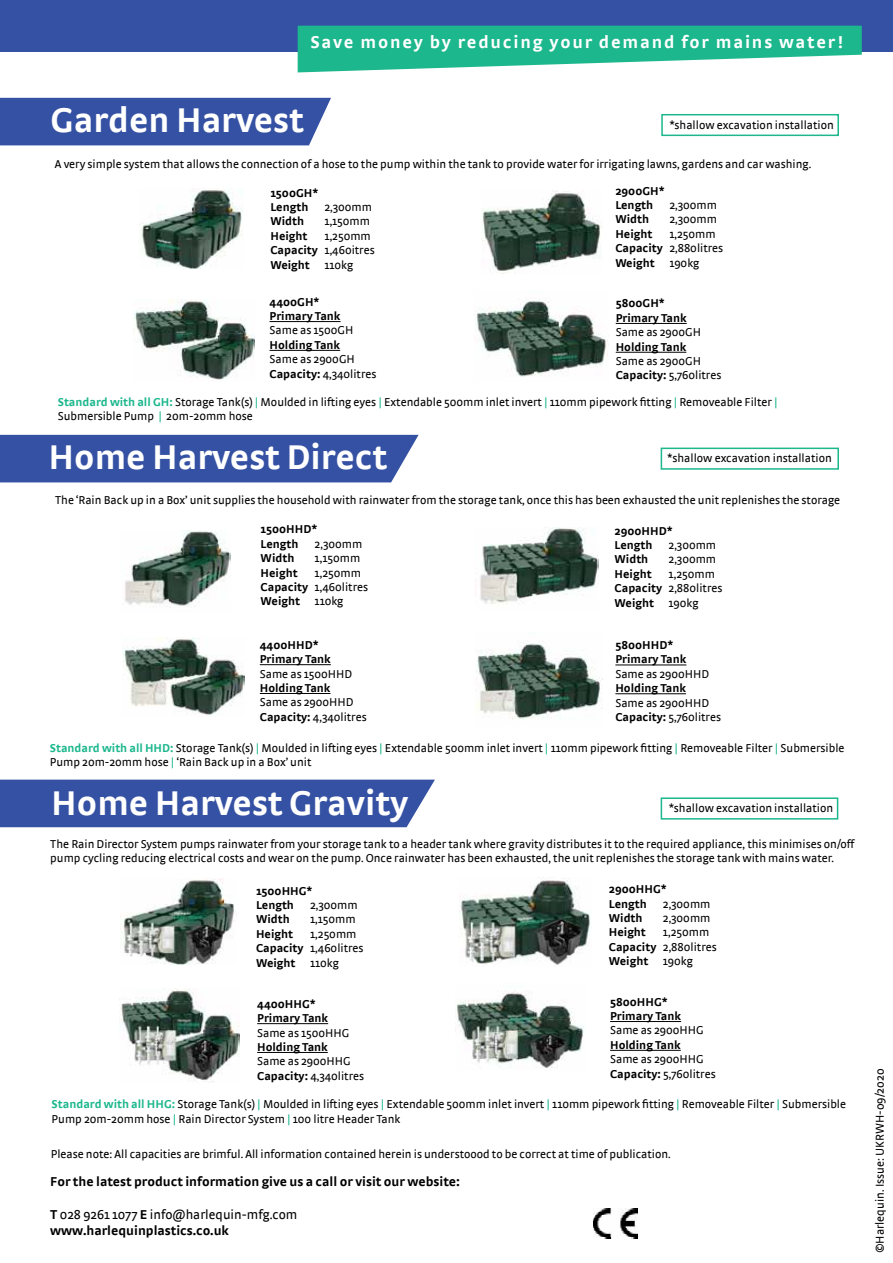
<style>
.page{position:relative;width:893px;height:1263px;background:#fff}
.page>*{position:absolute;margin:0;border:0;box-sizing:border-box;transform-origin:0 0}
.t1{font:700 36px "Strada";color:#fff}
.t2{font:700 18px "Strada";letter-spacing:.1em;color:#fff}
.t3{font:13.5px/16.2px "Strada";color:#000}
.t4{font:700 13.5px "Strada";color:#000}
.t5{font:12px/14.4px "Strada";color:#000}
.t6{font:700 12px/14.4px "Strada";color:#000}
.s1{font-weight:700}
.s2{font-weight:700;color:#1cb78d}
.s3{color:#1cb78d}
</style>
<div class="page">
<div style="left:661px;top:797px;width:177px;height:22px;border:2px solid #1cb78d"></div>
<div style="left:661px;top:114px;width:178px;height:22px;border:2px solid #1cb78d"></div>
<div style="left:0;top:0;width:893px;height:51px;background:#3551a3"></div>
<div style="left:0;top:98px;width:331px;height:47px;background:#3551a3"></div>
<div style="left:0;top:435px;width:419px;height:47px;background:#3551a3"></div>
<div style="left:0;top:780px;width:435px;height:47px;background:#3551a3"></div>
<img style="left:139px;top:188px;width:104px;height:81px">
<img style="left:125px;top:530px;width:105px;height:77px">
<img style="left:121px;top:879px;width:114px;height:85px">
<img style="left:482px;top:190px;width:119px;height:84px">
<img style="left:480px;top:527px;width:119px;height:77px">
<img style="left:459px;top:877px;width:132px;height:88px">
<img style="left:134px;top:299px;width:121px;height:82px">
<img style="left:122px;top:638px;width:122px;height:77px">
<img style="left:120px;top:988px;width:120px;height:94px">
<img style="left:474px;top:300px;width:135px;height:77px">
<img style="left:476px;top:641px;width:126px;height:79px">
<img style="left:456px;top:991px;width:128px;height:77px">
<hr style="left:270px;top:321px;width:71px;height:1px;background:#000">
<hr style="left:270px;top:350px;width:70px;height:1px;background:#000">
<hr style="left:260px;top:664px;width:71px;height:1px;background:#000">
<hr style="left:260px;top:693px;width:70px;height:1px;background:#000">
<hr style="left:257px;top:1023px;width:71px;height:1px;background:#000">
<hr style="left:257px;top:1052px;width:71px;height:1px;background:#000">
<hr style="left:616px;top:323px;width:71px;height:1px;background:#000">
<hr style="left:616px;top:352px;width:70px;height:1px;background:#000">
<hr style="left:615px;top:665px;width:71px;height:1px;background:#000">
<hr style="left:615px;top:693px;width:71px;height:1px;background:#000">
<hr style="left:610px;top:1021px;width:71px;height:1px;background:#000">
<hr style="left:610px;top:1050px;width:71px;height:1px;background:#000">
<svg style="left:298px;top:26px;width:564px;height:46px"></svg>
<img style="left:594px;top:1209px;width:44px;height:30px">
<div style="left:661px;top:448px;width:178px;height:22px;border:2px solid #1cb78d"></div>
<h2 class="t2" style="left:310px;top:32px;width:534px">Save money by reducing your demand for mains water!</h2>
<h1 class="t1" style="left:51px;top:98px;width:255px">Garden Harvest</h1>
<p class="t5" style="left:669px;top:117px;width:166px">*shallow excavation installation</p>
<p class="t5" style="left:55px;top:156px;width:758px">A very simple system that allows the connection of a hose to the pump within the tank to provide water for irrigating lawns, gardens and car washing.</p>
<p class="t6" style="left:270px;top:185px;width:49px">1500GH*<br>Length</p>
<p class="t5" style="left:324px;top:200px;width:49px">2,300mm</p>
<p class="t6" style="left:270px;top:214px;width:35px">Width</p>
<p class="t5" style="left:324px;top:214px;width:47px">1,150mm</p>
<p class="t6" style="left:270px;top:228px;width:39px">Height</p>
<p class="t5" style="left:270px;top:228px;width:106px;text-indent:54px">1,250mm<br><span class="s1">Capacity</span> 1,460itres<br><span class="s1">Weight</span> 110kg</p>
<p class="t6" style="left:615px;top:183px;width:51px">2900GH*<br>Length</p>
<p class="t5" style="left:669px;top:198px;width:49px">2,300mm</p>
<p class="t6" style="left:615px;top:212px;width:35px">Width</p>
<p class="t5" style="left:669px;top:212px;width:49px">2,300mm</p>
<p class="t6" style="left:615px;top:226px;width:39px">Height</p>
<p class="t5" style="left:615px;top:226px;width:109px;text-indent:54px">1,250mm<br><span class="s1">Capacity</span> 2,880litres<br><span class="s1">Weight</span> 190kg</p>
<p class="t6" style="left:270px;top:294px;width:73px">4400GH*<br>Primary Tank</p>
<p class="t5" style="left:270px;top:323px;width:85px">Same as 1500GH</p>
<p class="t6" style="left:270px;top:337px;width:72px">Holding Tank</p>
<p class="t5" style="left:270px;top:352px;width:108px">Same as 2900GH<br><span class="s1">Capacity:</span> 4,340litres</p>
<p class="t6" style="left:616px;top:296px;width:73px">5800GH*<br>Primary Tank</p>
<p class="t5" style="left:616px;top:325px;width:87px">Same as 2900GH</p>
<p class="t6" style="left:616px;top:339px;width:72px">Holding Tank</p>
<p class="t5" style="left:616px;top:354px;width:107px">Same as 2900GH<br><span class="s1">Capacity:</span> 5,760litres</p>
<p class="t5" style="left:58px;top:394px;width:721px"><span class="s2">Standard with all GH:</span> Storage Tank(s) <span class="s3">|</span> Moulded in lifting eyes <span class="s3">|</span> Extendable 500mm inlet invert <span class="s3">|</span> 110mm pipework fitting <span class="s3">|</span> Removeable Filter <span class="s3">|<br></span>Submersible Pump <span class="s3">|</span> 20m-20mm hose</p>
<h1 class="t1" style="left:49px;top:435px;width:340px">Home Harvest Direct</h1>
<p class="t5" style="left:667px;top:451px;width:166px">*shallow excavation installation</p>
<p class="t5" style="left:55px;top:493px;width:787px">The ‘Rain Back up in a Box’ unit supplies the household with rainwater from the storage tank, once this has been exhausted the unit replenishes the storage</p>
<p class="t6" style="left:261px;top:522px;width:58px">1500HHD*<br>Length</p>
<p class="t5" style="left:315px;top:536px;width:49px">2,300mm</p>
<p class="t6" style="left:261px;top:551px;width:35px">Width</p>
<p class="t5" style="left:315px;top:551px;width:47px">1,150mm</p>
<p class="t6" style="left:261px;top:565px;width:39px">Height</p>
<p class="t5" style="left:261px;top:565px;width:109px;text-indent:54px">1,250mm<br><span class="s1">Capacity</span> 1,460litres<br><span class="s1">Weight</span> 110kg</p>
<p class="t6" style="left:615px;top:523px;width:59px">2900HHD*<br>Length</p>
<p class="t5" style="left:669px;top:538px;width:49px">2,300mm</p>
<p class="t6" style="left:615px;top:552px;width:35px">Width</p>
<p class="t5" style="left:669px;top:552px;width:49px">2,300mm</p>
<p class="t6" style="left:615px;top:566px;width:39px">Height</p>
<p class="t5" style="left:615px;top:566px;width:109px;text-indent:54px">1,250mm<br><span class="s1">Capacity</span> 2,880litres<br><span class="s1">Weight</span> 190kg</p>
<p class="t6" style="left:260px;top:637px;width:73px">4400HHD*<br>Primary Tank</p>
<p class="t5" style="left:260px;top:666px;width:94px">Same as 1500HHD</p>
<p class="t6" style="left:260px;top:680px;width:72px">Holding Tank</p>
<p class="t5" style="left:260px;top:695px;width:108px">Same as 2900HHD<br><span class="s1">Capacity:</span> 4,340litres</p>
<p class="t6" style="left:615px;top:637px;width:73px">5800HHD*<br>Primary Tank</p>
<p class="t5" style="left:615px;top:666px;width:95px">Same as 2900HHD</p>
<p class="t6" style="left:615px;top:681px;width:72px">Holding Tank</p>
<p class="t5" style="left:615px;top:695px;width:107px">Same as 2900HHD<br><span class="s1">Capacity:</span> 5,760litres</p>
<p class="t5" style="left:50px;top:740px;width:796px"><span class="s2">Standard with all HHD:</span> Storage Tank(s) <span class="s3">|</span> Moulded in lifting eyes <span class="s3">|</span> Extendable 500mm inlet invert <span class="s3">|</span> 110mm pipework fitting <span class="s3">|</span> Removeable Filter <span class="s3">|</span> Submersible<br>Pump 20m-20mm hose <span class="s3">|</span> ‘Rain Back up in a Box’ unit</p>
<h1 class="t1" style="left:51px;top:781px;width:359px">Home Harvest Gravity</h1>
<p class="t5" style="left:669px;top:801px;width:166px">*shallow excavation installation</p>
<p class="t5" style="left:50px;top:836px;width:805px">The Rain Director System pumps rainwater from your storage tank to a header tank where gravity distributes it to the required appliance, this minimises on/off pump cycling reducing electrical costs and wear on the pump. Once rainwater has been exhausted, the unit replenishes the storage tank with mains water.</p>
<p class="t6" style="left:256px;top:883px;width:58px">1500HHG*<br>Length</p>
<p class="t5" style="left:310px;top:898px;width:49px">2,300mm</p>
<p class="t6" style="left:256px;top:912px;width:35px">Width</p>
<p class="t5" style="left:310px;top:912px;width:47px">1,150mm</p>
<p class="t6" style="left:256px;top:926px;width:39px">Height</p>
<p class="t5" style="left:256px;top:926px;width:109px;text-indent:54px">1,250mm<br><span class="s1">Capacity</span> 1,460litres<br><span class="s1">Weight</span> 110kg</p>
<p class="t6" style="left:609px;top:881px;width:59px">2900HHG*<br>Length</p>
<p class="t5" style="left:663px;top:896px;width:49px">2,300mm</p>
<p class="t6" style="left:609px;top:910px;width:35px">Width</p>
<p class="t5" style="left:663px;top:910px;width:49px">2,300mm</p>
<p class="t6" style="left:609px;top:925px;width:39px">Height</p>
<p class="t5" style="left:609px;top:925px;width:109px;text-indent:54px">1,250mm<br><span class="s1">Capacity</span> 2,880litres<br><span class="s1">Weight</span> 190kg</p>
<p class="t6" style="left:257px;top:996px;width:73px">4400HHG*<br>Primary Tank</p>
<p class="t5" style="left:257px;top:1025px;width:94px">Same as 1500HHG</p>
<p class="t6" style="left:257px;top:1039px;width:72px">Holding Tank</p>
<p class="t5" style="left:257px;top:1054px;width:108px">Same as 2900HHG<br><span class="s1">Capacity:</span> 4,340litres</p>
<p class="t6" style="left:610px;top:994px;width:73px">5800HHG*<br>Primary Tank</p>
<p class="t5" style="left:610px;top:1023px;width:95px">Same as 2900HHG</p>
<p class="t6" style="left:610px;top:1037px;width:72px">Holding Tank</p>
<p class="t5" style="left:610px;top:1052px;width:107px">Same as 2900HHG<br><span class="s1">Capacity:</span> 5,760litres</p>
<p class="t5" style="left:52px;top:1097px;width:796px"><span class="s2">Standard with all HHG:</span> Storage Tank(s) <span class="s3">|</span> Moulded in lifting eyes <span class="s3">|</span> Extendable 500mm inlet invert <span class="s3">|</span> 110mm pipework fitting <span class="s3">|</span> Removeable Filter <span class="s3">|</span> Submersible<br>Pump 20m-20mm hose <span class="s3">|</span> Rain Director System <span class="s3">|</span> 100 litre Header Tank</p>
<p class="t5" style="left:51px;top:1147px;width:621px">Please note: All capacities are brimful. All information contained herein is understoood to be correct at time of publication.</p>
<p class="t4" style="left:50px;top:1173px;width:411px">For the latest product information give us a call or visit our website:</p>
<p class="t3" style="left:50px;top:1206px;width:249px"><span class="s1">T</span> 028 9261 1077 <span class="s1">E</span> info@harlequin-mfg.com <span class="s1">www.harlequinplastics.co.uk</span></p>
<p class="t5" style="left:872px;top:1253px;width:186px;rotate:-90deg">©Harlequin. Issue: UKRWH-09/2020</p>
</div>
